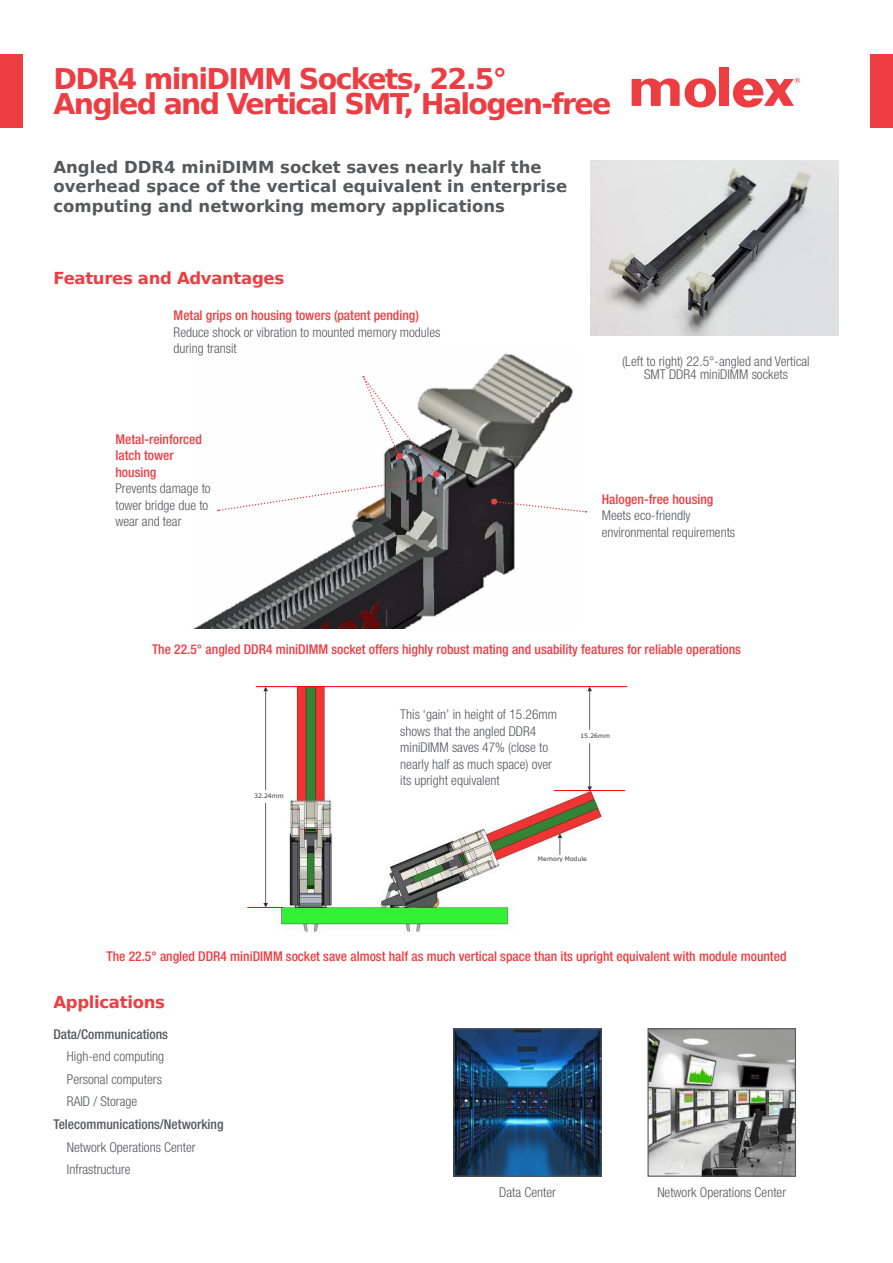
<style>
.page{position:relative;width:893px;height:1263px;background:#fff}
.page>*{position:absolute;margin:0;border:0;box-sizing:border-box;transform-origin:0 0}
.t1{font:700 28.5px/25.5px "Bitstream Vera Sans";letter-spacing:-.06em;color:#ee3d42}
.t2{font:700 16.5px/19.5px "Bitstream Vera Sans";color:#57585b}
.t3{font:700 16.5px "Bitstream Vera Sans";letter-spacing:-.02em;color:#ee3d42}
.t4{font:300 condensed 13.5px/16.5px "Helvetica Neue LT Std";color:#57585b}
.t5{font:500 condensed 13.5px/16.5px "Helvetica Neue LT Std";color:#ee3d42}
.t6{font:500 condensed 13.5px "Helvetica Neue LT Std";color:#57585b}
.t7{font:6.15px "Verdana";letter-spacing:-.005em;color:#343434}
.t8{font:6.15px "Verdana";letter-spacing:.02em;color:#343434}
</style>
<div class="page">
<img style="left:591px;top:160px;width:248px;height:176px">
<div style="left:0;top:54px;width:22px;height:74px;background:#ee3d42"></div>
<div style="left:870px;top:54px;width:23px;height:74px;background:#ee3d42"></div>
<img style="left:455px;top:1030px;width:145px;height:145px">
<div style="left:453px;top:1028px;width:149px;height:149px;border:1px solid #57585b"></div>
<img style="left:649px;top:1030px;width:145px;height:145px">
<div style="left:647px;top:1028px;width:149px;height:149px;border:1px solid #57585b"></div>
<div style="left:719px;top:67px;width:10px;height:39px;background:#ee3d42"></div>
<svg style="left:632px;top:78px;width:84px;height:29px"></svg>
<svg style="left:733px;top:78px;width:67px;height:29px"></svg>
<img style="left:193px;top:353px;width:380px;height:276px">
<svg style="left:218px;top:376px;width:221px;height:136px"></svg>
<svg style="left:491px;top:498px;width:95px;height:15px"></svg>
<img style="left:276px;top:683px;width:328px;height:249px">
<hr style="left:256px;top:686px;width:371px;height:1px;background:#f00">
<hr style="left:554px;top:790px;width:71px;height:1px;background:#f00">
<hr style="left:247px;top:907px;width:36px;height:1px;background:#f00">
<svg style="left:587px;top:687px;width:5px;height:43px"></svg>
<svg style="left:587px;top:743px;width:5px;height:48px"></svg>
<svg style="left:263px;top:687px;width:5px;height:103px"></svg>
<svg style="left:263px;top:803px;width:5px;height:104px"></svg>
<svg style="left:558px;top:833px;width:4px;height:22px"></svg>
<h1 class="t1" style="left:53px;top:68px;width:559px">DDR4 miniDIMM Sockets, 22.5°<br>Angled and Vertical SMT, Halogen-free</h1>
<p class="t2" style="left:53px;top:159px;width:515px">Angled DDR4 miniDIMM socket saves nearly half the overhead space of the vertical equivalent in enterprise computing and networking memory applications</p>
<p class="t3" style="left:53px;top:272px;width:232px">Features and Advantages</p>
<p class="t5" style="left:174px;top:308px;width:247px">Metal grips on housing towers (patent pending)</p>
<p class="t4" style="left:174px;top:325px;width:268px">Reduce shock or vibration to mounted memory modules during transit</p>
<p class="t5" style="left:115px;top:432px;width:88px">Metal-reinforced latch tower housing</p>
<p class="t4" style="left:115px;top:481px;width:97px">Prevents damage to tower bridge due to wear and tear</p>
<p class="t4" style="left:622px;top:355px;width:189px;line-height:13.5px;text-align:center">(Left to right) 22.5°-angled and Vertical<br>SMT DDR4 miniDIMM sockets</p>
<p class="t5" style="left:602px;top:492px;width:113px">Halogen-free housing</p>
<p class="t4" style="left:602px;top:508px;width:135px">Meets eco-friendly environmental requirements</p>
<p class="t5" style="left:152px;top:642px;width:590px">The 22.5° angled DDR4 miniDIMM socket offers highly robust mating and usability features for reliable operations</p>
<p class="t7" style="left:254px;top:793px;width:31px">32.24mm</p>
<p class="t4" style="left:400px;top:707px;width:158px">This ‘gain’ in height of 15.26mm shows that the angled DDR4 miniDIMM saves 47% (close to nearly half as much space) over its upright equivalent</p>
<p class="t7" style="left:580px;top:733px;width:31px">15.26mm</p>
<p class="t8" style="left:538px;top:856px;width:50px">Memory Module</p>
<p class="t5" style="left:106px;top:949px;width:681px">The 22.5° angled DDR4 miniDIMM socket save almost half as much vertical space than its upright equivalent with module mounted</p>
<p class="t3" style="left:53px;top:995px;width:113px">Applications</p>
<p class="t6" style="left:53px;top:1029px;width:116px">Data/Communications</p>
<p class="t4" style="left:67px;top:1046px;width:99px;line-height:22.5px">High-end computing<br>Personal computers<br>RAID / Storage</p>
<p class="t6" style="left:53px;top:1119px;width:172px">Telecommunications/Networking</p>
<p class="t4" style="left:67px;top:1136px;width:130px;line-height:22.5px">Network Operations Center<br>Infrastructure</p>
<p class="t4" style="left:499px;top:1185px;width:58px">Data Center</p>
<p class="t4" style="left:657px;top:1185px;width:130px">Network Operations Center</p>
</div>
